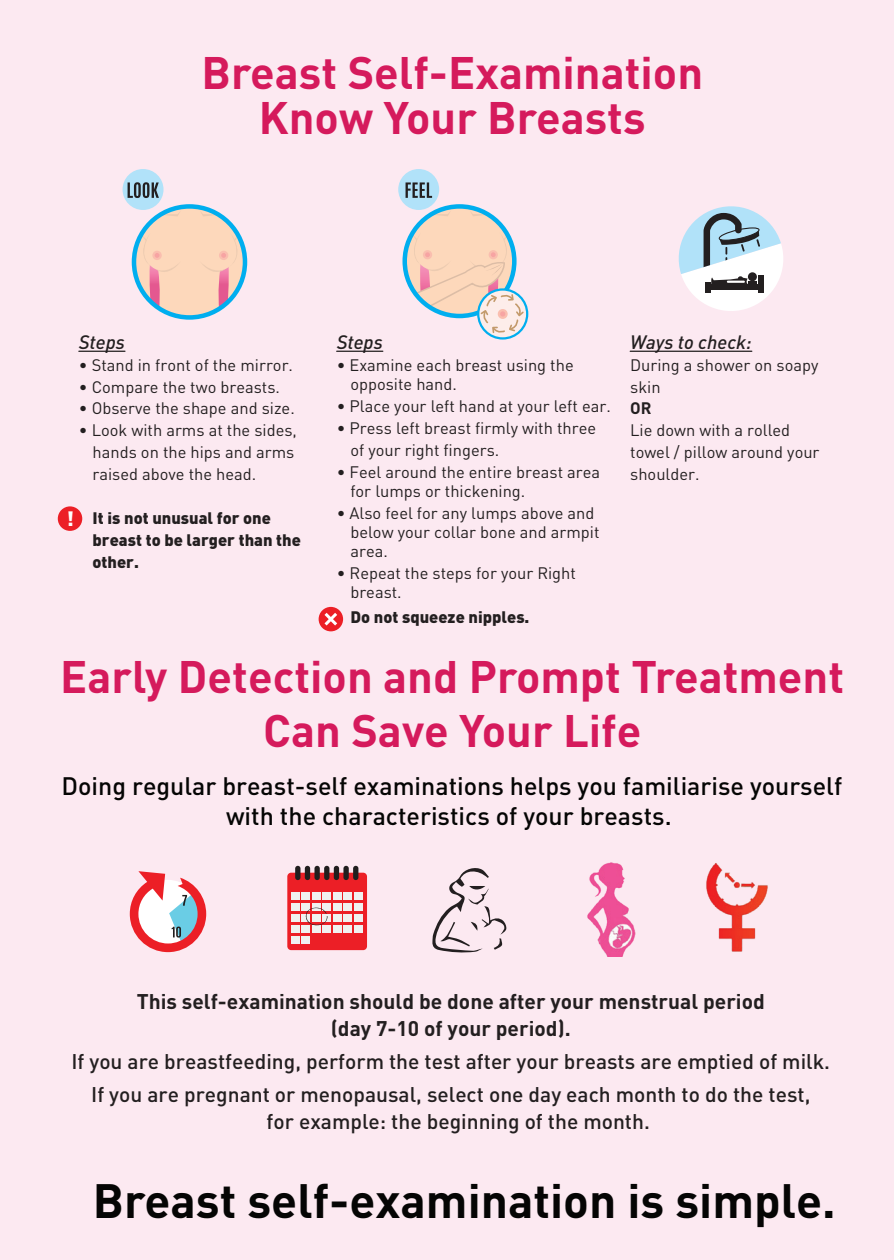
<style>
.page{position:relative;width:894px;height:1260px;background:#fce9f1}
.page>*{position:absolute;margin:0;border:0;box-sizing:border-box;transform-origin:0 0}
.t1{font:700 47.7px "FFDIN Pro";color:#050504}
.t2{font:700 45px/45px "FFDIN Pro";color:#d51a5c;text-align:center}
.t3{font:500 24.9px/30px "FFDIN Pro";color:#050504;text-align:center}
.t4{font:500 21px/33px "FFDIN Pro";color:#231f20;text-align:center}
.t5{font:700 21px/27px "FFDIN Pro";color:#231f20;text-align:center}
.t6{font:900 20.4px "FFDIN Pro";color:#fff}
.t7{font:italic 500 19.2px "FFDIN Pro";color:#231f20}
.t8{font:16.5px/21.9px "FFDIN Pro";color:#231f20}
.t9{font:900 16.5px/21.9px "FFDIN Pro";color:#231f20}
.t10{font:700 16.5px "FFDIN Pro";color:#231f20}
</style>
<div class="page">
<svg style="left:678px;top:206px;width:105px;height:105px"></svg>
<div style="left:123px;top:169px;width:41px;height:41px;background:#b1e2f9;border-radius:50%"></div>
<svg style="left:128px;top:182px;width:31px;height:16px"></svg>
<div style="left:398px;top:169px;width:41px;height:41px;background:#b1e2f9;border-radius:50%"></div>
<svg style="left:406px;top:182px;width:26px;height:16px"></svg>
<svg style="left:134px;top:206px;width:111px;height:111px"></svg>
<div style="left:132px;top:204px;width:115px;height:116px;border:4px solid #00aeef;border-radius:50%"></div>
<svg style="left:478px;top:289px;width:49px;height:49px"></svg>
<div style="left:477px;top:288px;width:51px;height:52px;border:2px solid #00aeef;border-radius:50%"></div>
<svg style="left:405px;top:206px;width:120px;height:128px"></svg>
<hr style="left:630px;top:351px;width:122px;height:1px;background:#231f20">
<hr style="left:79px;top:351px;width:46px;height:1px;background:#231f20">
<div style="left:58px;top:506px;width:24px;height:25px;background:#ec1f26;border-radius:50%"></div>
<hr style="left:337px;top:351px;width:46px;height:1px;background:#231f20">
<div style="left:319px;top:607px;width:24px;height:24px;background:#ec1f26;border-radius:50%"></div>
<svg style="left:324px;top:613px;width:13px;height:13px"></svg>
<div style="left:287px;top:873px;width:80px;height:77px;background:#ec1f26;border-radius:4px"></div>
<div style="left:295px;top:866px;width:5px;height:14px;background:#211e1e;border-radius:3px"></div>
<div style="left:305px;top:866px;width:5px;height:14px;background:#211e1e;border-radius:3px"></div>
<div style="left:314px;top:866px;width:6px;height:14px;background:#211e1e;border-radius:3px"></div>
<div style="left:324px;top:866px;width:5px;height:14px;background:#211e1e;border-radius:3px"></div>
<div style="left:334px;top:866px;width:5px;height:14px;background:#211e1e;border-radius:3px"></div>
<div style="left:343px;top:866px;width:6px;height:14px;background:#211e1e;border-radius:3px"></div>
<div style="left:353px;top:866px;width:5px;height:14px;background:#211e1e;border-radius:3px"></div>
<div style="left:291px;top:892px;width:9px;height:8px;background:#f0f1f0"></div>
<div style="left:302px;top:892px;width:8px;height:8px;background:#f0f1f0"></div>
<div style="left:312px;top:892px;width:9px;height:8px;background:#f0f1f0"></div>
<div style="left:323px;top:892px;width:8px;height:8px;background:#f0f1f0"></div>
<div style="left:333px;top:892px;width:9px;height:8px;background:#f0f1f0"></div>
<div style="left:344px;top:892px;width:8px;height:8px;background:#f0f1f0"></div>
<div style="left:354px;top:892px;width:9px;height:8px;background:#f0f1f0"></div>
<div style="left:291px;top:903px;width:9px;height:8px;background:#f0f1f0"></div>
<div style="left:302px;top:903px;width:8px;height:8px;background:#f0f1f0"></div>
<div style="left:312px;top:903px;width:9px;height:8px;background:#f0f1f0"></div>
<div style="left:323px;top:903px;width:8px;height:8px;background:#f0f1f0"></div>
<div style="left:333px;top:903px;width:9px;height:8px;background:#f0f1f0"></div>
<div style="left:344px;top:903px;width:8px;height:8px;background:#f0f1f0"></div>
<div style="left:354px;top:903px;width:9px;height:8px;background:#f0f1f0"></div>
<div style="left:291px;top:914px;width:9px;height:8px;background:#f0f1f0"></div>
<div style="left:302px;top:914px;width:8px;height:8px;background:#f0f1f0"></div>
<div style="left:323px;top:914px;width:8px;height:8px;background:#f0f1f0"></div>
<div style="left:333px;top:914px;width:9px;height:8px;background:#f0f1f0"></div>
<div style="left:344px;top:914px;width:8px;height:8px;background:#f0f1f0"></div>
<div style="left:354px;top:914px;width:9px;height:8px;background:#f0f1f0"></div>
<div style="left:291px;top:925px;width:9px;height:8px;background:#f0f1f0"></div>
<div style="left:302px;top:925px;width:8px;height:8px;background:#f0f1f0"></div>
<div style="left:312px;top:925px;width:9px;height:8px;background:#f0f1f0"></div>
<div style="left:323px;top:925px;width:8px;height:8px;background:#f0f1f0"></div>
<div style="left:333px;top:925px;width:9px;height:8px;background:#f0f1f0"></div>
<div style="left:344px;top:925px;width:8px;height:8px;background:#f0f1f0"></div>
<div style="left:354px;top:925px;width:9px;height:8px;background:#f0f1f0"></div>
<div style="left:291px;top:936px;width:9px;height:7px;background:#f0f1f0"></div>
<div style="left:302px;top:936px;width:8px;height:7px;background:#f0f1f0"></div>
<svg style="left:305px;top:907px;width:23px;height:20px"></svg>
<svg style="left:432px;top:868px;width:75px;height:85px"></svg>
<img style="left:706px;top:863px;width:62px;height:89px">
<img style="left:587px;top:862px;width:49px;height:95px">
<svg style="left:130px;top:871px;width:77px;height:81px"></svg>
<h2 class="t2" style="left:201px;top:45px;width:503px">Breast Self-Examination<br>Know Your Breasts</h2>
<p class="t7" style="left:79px;top:326px;width:48px">Steps</p>
<p class="t8" style="left:79px;top:352px;width:216px">• Stand in front of the mirror.</p>
<p class="t8" style="left:79px;top:374px;width:203px">• Compare the two breasts.</p>
<p class="t8" style="left:79px;top:396px;width:217px">• Observe the shape and size.</p>
<p class="t8" style="left:93px;top:418px;width:206px;text-indent:-14px">• Look with arms at the sides, hands on the hips and arms raised above the head.</p>
<p class="t9" style="left:93px;top:505px;width:210px">It is not unusual for one breast to be larger than the other.</p>
<p class="t6" style="left:67px;top:501px;width:9px">!</p>
<p class="t7" style="left:337px;top:326px;width:48px">Steps</p>
<p class="t8" style="left:350px;top:353px;width:225px;line-height:19.2px;text-indent:-14px">• Examine each breast using the opposite hand.</p>
<p class="t8" style="left:337px;top:393px;width:276px">• Place your left hand at your left ear.</p>
<p class="t8" style="left:350px;top:415px;width:247px;text-indent:-14px">• Press left breast firmly with three of your right fingers.</p>
<p class="t8" style="left:350px;top:460px;width:251px;line-height:19.2px;text-indent:-14px">• Feel around the entire breast area for lumps or thickening.</p>
<p class="t8" style="left:350px;top:502px;width:251px;line-height:19.2px;text-indent:-14px">• Also feel for any lumps above and below your collar bone and armpit area.</p>
<p class="t8" style="left:350px;top:562px;width:227px;line-height:19.2px;text-indent:-14px">• Repeat the steps for your Right breast.</p>
<p class="t9" style="left:350px;top:604px;width:181px">Do not squeeze nipples.</p>
<p class="t7" style="left:630px;top:326px;width:123px">Ways to check:</p>
<p class="t8" style="left:630px;top:352px;width:190px">During a shower on soapy skin</p>
<p class="t10" style="left:630px;top:395px;width:23px">OR</p>
<p class="t8" style="left:630px;top:418px;width:191px">Lie down with a rolled towel / pillow around your shoulder.</p>
<h2 class="t2" style="left:60px;top:644px;width:785px;line-height:54px">Early Detection and Prompt Treatment<br>Can Save Your Life</h2>
<h3 class="t3" style="left:61px;top:768px;width:782px">Doing regular breast-self examinations helps you familiarise yourself with the characteristics of your breasts.</h3>
<p class="t5" style="left:137px;top:985px;width:630px">This self-examination should be done after your menstrual period (day 7-10 of your period).</p>
<p class="t4" style="left:71px;top:1043px;width:760px">If you are breastfeeding, perform the test after your breasts are emptied of milk.<br>If you are pregnant or menopausal, select one day each month to do the test,</p>
<p class="t4" style="left:267px;top:1103px;width:385px">for example: the beginning of the month.</p>
<h1 class="t1" style="left:93px;top:1161px;width:745px">Breast self-examination is simple.</h1>
</div>
